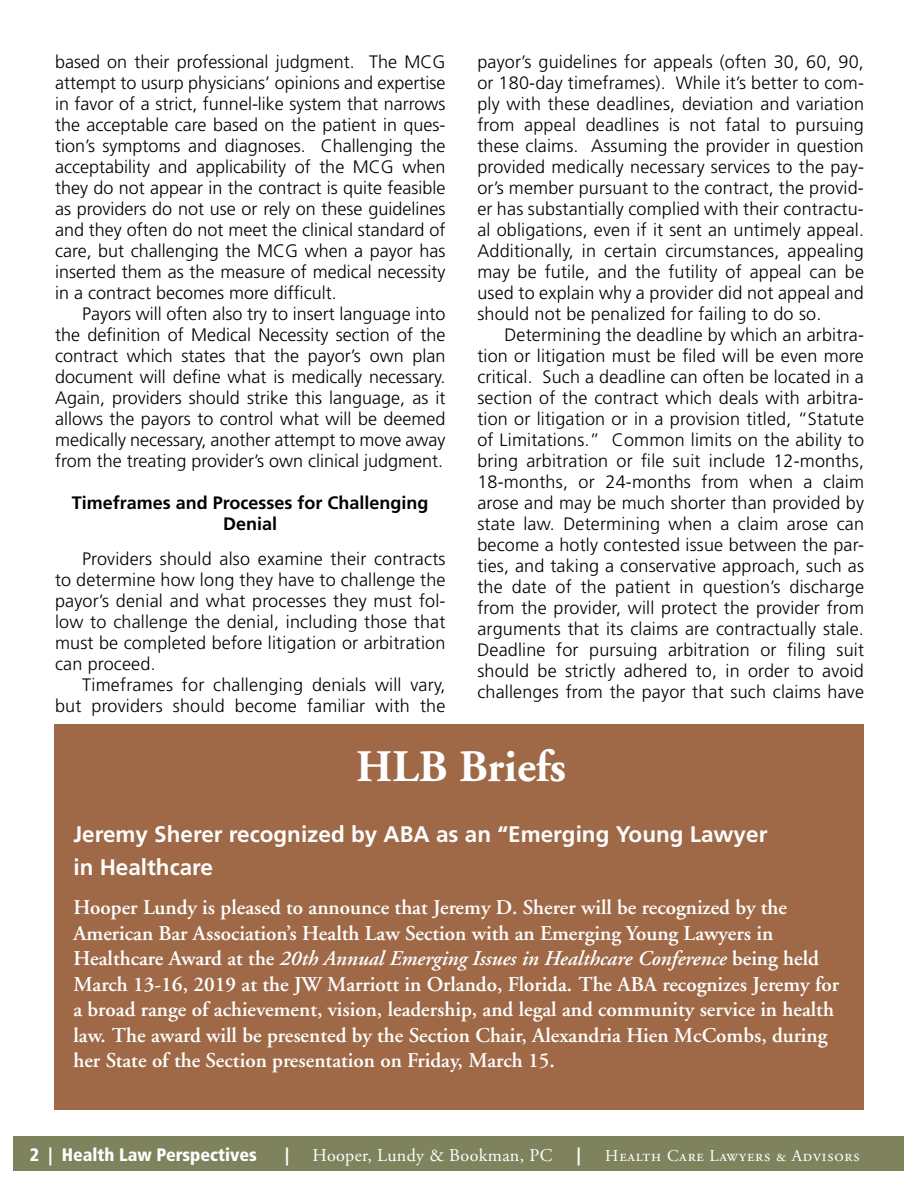
<style>
.page{position:relative;width:918px;height:1188px;background:#fff}
.page>*{position:absolute;margin:0;border:0;box-sizing:border-box;transform-origin:0 0}
.t1{font:700 45px "Adobe Garamond";color:#fff}
.t2{font:700 22.5px/33px "Frutiger";color:#fefefe}
.t3{font:600 21px/25.5px "Adobe Garamond";color:#fff}
.t4{font:300 18px/21px "Frutiger";letter-spacing:.01em;color:#000;text-align:justify}
.t5{font:700 18px/21px "Frutiger";color:#000;text-align:center}
.t6{font:900 condensed 18px "Frutiger";color:#fff}
.t7{font:18px "Adobe Garamond Pro";letter-spacing:.02em;color:#fff}
.t8{font:16.5px "Adobe Garamond Pro";letter-spacing:.05em;color:#fff}
.s1{font-style:italic}
</style>
<div class="page">
<div style="left:14px;top:1136px;width:890px;height:35px;background:#7f835d"></div>
<div style="left:54px;top:725px;width:810px;height:385px;background:#9f6947"></div>
<p class="t4" style="left:55px;top:51px;width:392px">based on their professional judgment. The MCG attempt to usurp physicians’ opinions and expertise in favor of a strict, funnel-like system that narrows the acceptable care based on the patient in ques&shy;tion’s symptoms and diagnoses. Challenging the acceptability and applicability of the MCG when they do not appear in the contract is quite feasible as providers do not use or rely on these guidelines and they often do not meet the clinical standard of care, but challenging the MCG when a payor has inserted them as the measure of medical necessity in a contract becomes more difficult.</p>
<p class="t4" style="left:55px;top:303px;width:392px;text-indent:27px">Payors will often also try to insert language into the definition of Medical Necessity section of the contract which states that the payor’s own plan document will define what is medically necessary.<br>Again, providers should strike this language, as it allows the payors to control what will be deemed medically necessary, another attempt to move away from the treating provider’s own clinical judgment.</p>
<p class="t5" style="left:72px;top:492px;width:358px">Timeframes and Processes for Challenging<br>Denial</p>
<p class="t4" style="left:55px;top:548px;width:392px;text-indent:27px">Providers should also examine their contracts to determine how long they have to challenge the payor’s denial and what processes they must fol&shy;low to challenge the denial, including those that must be completed before litigation or arbitration can proceed.</p>
<p class="t4" style="left:55px;top:674px;width:392px;text-align:right">Timeframes for challenging denials will vary, but providers should become familiar with the</p>
<p class="t4" style="left:477px;top:51px;width:388px">payor’s guidelines for appeals (often 30, 60, 90, or 180-day timeframes). While it’s better to com&shy;ply with these deadlines, deviation and variation from appeal deadlines is not fatal to pursuing these claims. Assuming the provider in question provided medically necessary services to the pay&shy;or’s member pursuant to the contract, the provid&shy;er has substantially complied with their contractu&shy;al obligations, even if it sent an untimely appeal.<br>Additionally, in certain circumstances, appealing may be futile, and the futility of appeal can be used to explain why a provider did not appeal and should not be penalized for failing to do so.</p>
<p class="t4" style="left:477px;top:324px;width:388px;text-indent:27px">Determining the deadline by which an arbitra&shy;tion or litigation must be filed will be even more critical. Such a deadline can often be located in a section of the contract which deals with arbitra&shy;tion or litigation or in a provision titled, “Statute of Limitations.” Common limits on the ability to bring arbitration or file suit include 12-months, 18-months, or 24-months from when a claim arose and may be much shorter than provided by state law. Determining when a claim arose can become a hotly contested issue between the par&shy;ties, and taking a conservative approach, such as the date of the patient in question’s discharge from the provider, will protect the provider from arguments that its claims are contractually stale.<br>Deadline for pursuing arbitration or filing suit should be strictly adhered to, in order to avoid challenges from the payor that such claims have</p>
<h1 class="t1" style="left:356px;top:742px;width:211px">HLB Briefs</h1>
<p class="t2" style="left:73px;top:818px;width:695px">Jeremy Sherer recognized by ABA as an “Emerging Young Lawyer in Healthcare</p>
<p class="t3" style="left:73px;top:895px;width:767px">Hooper Lundy is pleased to announce that Jeremy D. Sherer will be recognized by the American Bar Association’s Health Law Section with an Emerging Young Lawyers in Healthcare Award at the <span class="s1">20th Annual Emerging Issues in Healthcare Conference</span> being held March 13-16, 2019 at the JW Marriott in Orlando, Florida. The ABA recognizes Jeremy for a broad range of achievement, vision, leadership, and legal and community service in health law. The award will be presented by the Section Chair, Alexandria Hien McCombs, during her State of the Section presentation on Friday, March 15.</p>
<p class="t6" style="left:30px;top:1143px;width:24px">2 |</p>
<p class="t6" style="left:62px;top:1143px;width:197px">Health Law Perspectives</p>
<p class="t6" style="left:285px;top:1143px;width:5px">|</p>
<p class="t7" style="left:312px;top:1144px;width:241px">Hooper, Lundy &amp; Bookman, PC</p>
<p class="t6" style="left:577px;top:1143px;width:5px">|</p>
<p class="t8" style="left:605px;top:1145px;width:256px">Health Care Lawyers &amp; Advisors</p>
</div>
